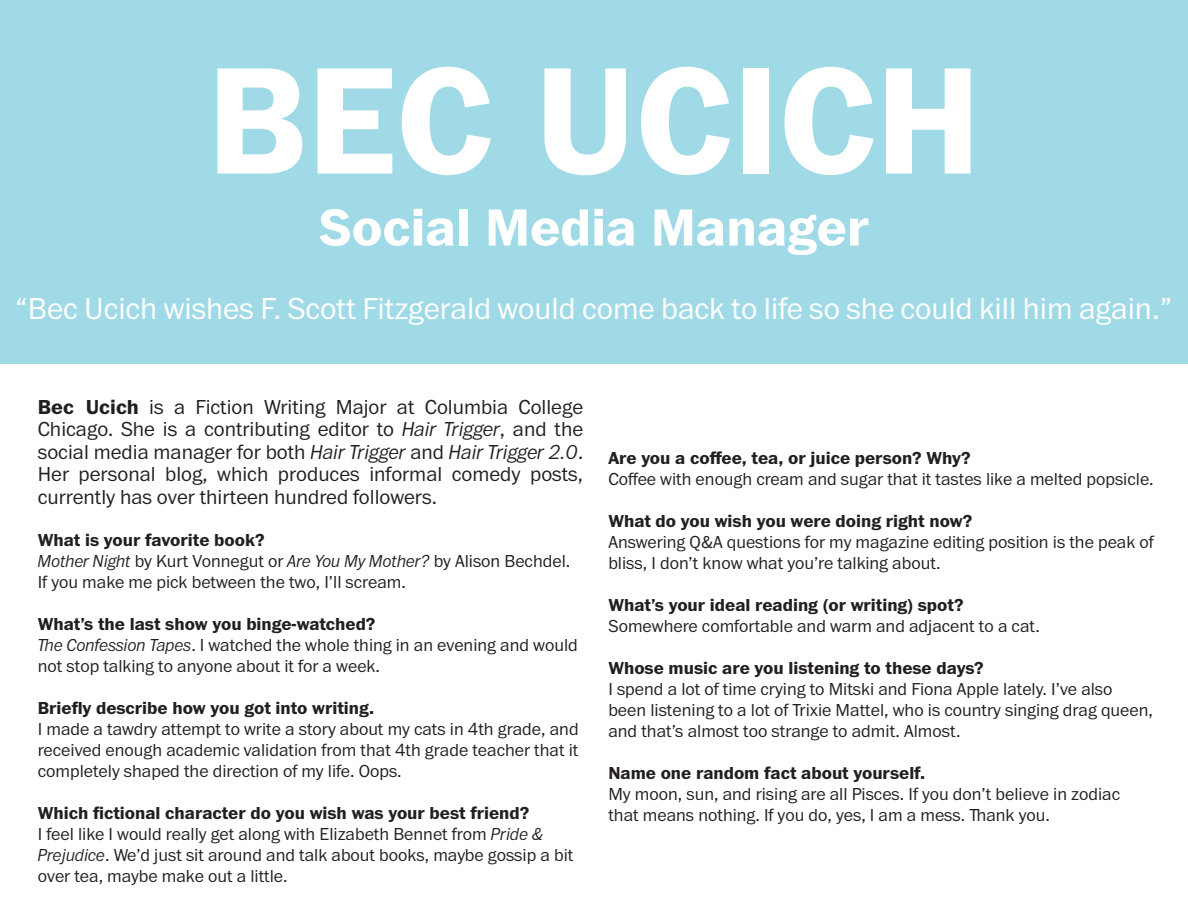
<style>
.page{position:relative;width:1188px;height:918px;background:#fff}
.page>*{position:absolute;margin:0;border:0;box-sizing:border-box;transform-origin:0 0}
.t1{font:700 157.5px "Franklin ITC Pro";color:#fff}
.t2{font:700 54px "Franklin ITC Pro";color:#fff}
.t3{font:300 31.5px "Franklin ITC Pro";color:#fff}
.t4{font:300 21px/22.5px "Franklin ITC Pro";color:#231f20;text-align:justify}
.t5{font:300 18px/21px "Franklin ITC Pro";color:#231f20}
.t6{font:700 18px "Franklin ITC Pro";color:#231f20}
.s1{font-weight:700}
.s2{font-style:italic}
</style>
<div class="page">
<div style="left:0;top:0;width:1188px;height:364px;background:#a0dae6"></div>
<h1 class="t1" style="left:207px;top:30px;width:775px">BEC UCICH</h1>
<h2 class="t2" style="left:319px;top:196px;width:551px">Social Media Manager</h2>
<h3 class="t3" style="left:15px;top:292px;width:1159px">“Bec Ucich wishes F. Scott Fitzgerald would come back to life so she could kill him again.”</h3>
<p class="t4" style="left:38px;top:396px;width:547px"><span class="s1">Bec Ucich</span> is a Fiction Writing Major at Columbia College Chicago. She is a contributing editor to <span class="s2">Hair Trigger</span>, and the social media manager for both <span class="s2">Hair Trigger</span> and <span class="s2">Hair Trigger 2.0</span>.<br>Her personal blog, which produces informal comedy posts, currently has over thirteen hundred followers.</p>
<p class="t5" style="left:38px;top:530px;width:534px"><span class="s1">What is your favorite book?<br></span><span class="s2">Mother Night</span> by Kurt Vonnegut or <span class="s2">Are You My Mother?</span> by Alison Bechdel.<br>If you make me pick between the two, I’ll scream.</p>
<p class="t5" style="left:38px;top:614px;width:542px"><span class="s1">What’s the last show you binge-watched?<br></span><span class="s2">The Confession Tapes</span>. I watched the whole thing in an evening and would not stop talking to anyone about it for a week.</p>
<p class="t6" style="left:38px;top:697px;width:338px">Briefly describe how you got into writing.</p>
<p class="t5" style="left:38px;top:719px;width:542px;text-align:justify">I made a tawdry attempt to write a story about my cats in 4th grade, and received enough academic validation from that 4th grade teacher that it completely shaped the direction of my life. Oops.</p>
<p class="t5" style="left:38px;top:803px;width:537px"><span class="s1">Which fictional character do you wish was your best friend?<br></span>I feel like I would really get along with Elizabeth Bennet from <span class="s2">Pride &amp; Prejudice</span>. We’d just sit around and talk about books, maybe gossip a bit over tea, maybe make out a little.</p>
<p class="t6" style="left:608px;top:447px;width:364px">Are you a coffee, tea, or juice person? Why?</p>
<p class="t5" style="left:608px;top:469px;width:547px">Coffee with enough cream and sugar that it tastes like a melted popsicle.</p>
<p class="t6" style="left:608px;top:510px;width:366px">What do you wish you were doing right now?</p>
<p class="t5" style="left:608px;top:532px;width:547px">Answering Q&amp;A questions for my magazine editing position is the peak of bliss, I don’t know what you’re talking about.</p>
<p class="t6" style="left:608px;top:594px;width:357px">What’s your ideal reading (or writing) spot?</p>
<p class="t5" style="left:608px;top:616px;width:433px">Somewhere comfortable and warm and adjacent to a cat.</p>
<p class="t6" style="left:608px;top:657px;width:377px">Whose music are you listening to these days?</p>
<p class="t5" style="left:608px;top:679px;width:546px">I spend a lot of time crying to Mitski and Fiona Apple lately. I’ve also been listening to a lot of Trixie Mattel, who is country singing drag queen, and that’s almost too strange to admit. Almost.</p>
<p class="t6" style="left:608px;top:762px;width:318px">Name one random fact about yourself.</p>
<p class="t5" style="left:608px;top:784px;width:513px">My moon, sun, and rising are all Pisces. If you don’t believe in zodiac that means nothing. If you do, yes, I am a mess. Thank you.</p>
</div>
